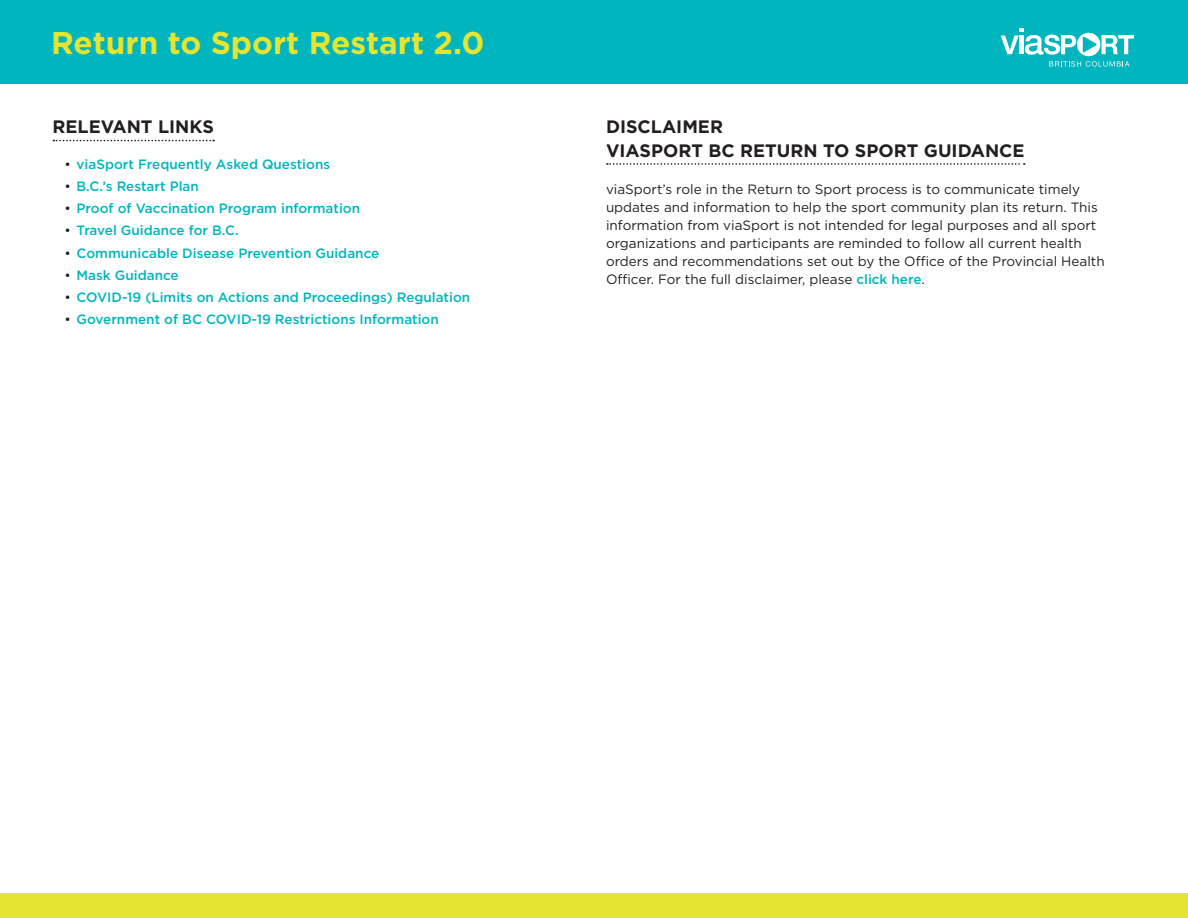
<style>
.page{position:relative;width:1188px;height:918px;background:#fff}
.page>*{position:absolute;margin:0;border:0;box-sizing:border-box;transform-origin:0 0}
.t1{font:700 31.5px "Gotham";color:#e4e433}
.t2{font:700 18px/23.4px "Gotham";color:#231f20}
.t3{font:13.5px/18px "Gotham";color:#231f20}
.t4{font:500 13.5px "Gotham";color:#00b5bd}
.s1{font-weight:400;color:#231f20}
.s2{font-weight:500;color:#00b5bd}
</style>
<div class="page">
<div style="left:0;top:0;width:1188px;height:84px;background:#00b5bd"></div>
<div style="left:0;top:893px;width:1188px;height:25px;background:#e4e433"></div>
<svg style="left:1001px;top:28px;width:133px;height:39px"></svg>
<svg style="left:53px;top:140px;width:161px;height:1px"></svg>
<svg style="left:607px;top:163px;width:418px;height:2px"></svg>
<h1 class="t1" style="left:51px;top:22px;width:435px">Return to Sport Restart 2.0</h1>
<h2 class="t2" style="left:53px;top:115px;width:163px">RELEVANT LINKS</h2>
<p class="t4" style="left:65px;top:155px;width:267px"><span class="s1">•</span> viaSport Frequently Asked Questions</p>
<p class="t4" style="left:65px;top:177px;width:136px"><span class="s1">•</span> B.C.’s Restart Plan</p>
<p class="t4" style="left:65px;top:200px;width:297px"><span class="s1">•</span> Proof of Vaccination Program information</p>
<p class="t4" style="left:65px;top:222px;width:176px"><span class="s1">•</span> Travel Guidance for B.C.</p>
<p class="t4" style="left:65px;top:244px;width:316px"><span class="s1">•</span> Communicable Disease Prevention Guidance</p>
<p class="t4" style="left:65px;top:266px;width:116px"><span class="s1">•</span> Mask Guidance</p>
<p class="t4" style="left:65px;top:288px;width:407px"><span class="s1">•</span> COVID-19 (Limits on Actions and Proceedings) Regulation</p>
<p class="t4" style="left:65px;top:311px;width:376px"><span class="s1">•</span> Government of BC COVID-19 Restrictions Information</p>
<h2 class="t2" style="left:606px;top:115px;width:420px">DISCLAIMER<br>VIASPORT BC RETURN TO SPORT GUIDANCE</h2>
<p class="t3" style="left:606px;top:180px;width:500px">viaSport’s role in the Return to Sport process is to communicate timely updates and information to help the sport community plan its return. This information from viaSport is not intended for legal purposes and all sport organizations and participants are reminded to follow all current health orders and recommendations set out by the Office of the Provincial Health Officer. For the full disclaimer, please <span class="s2">click here</span>.</p>
</div>
